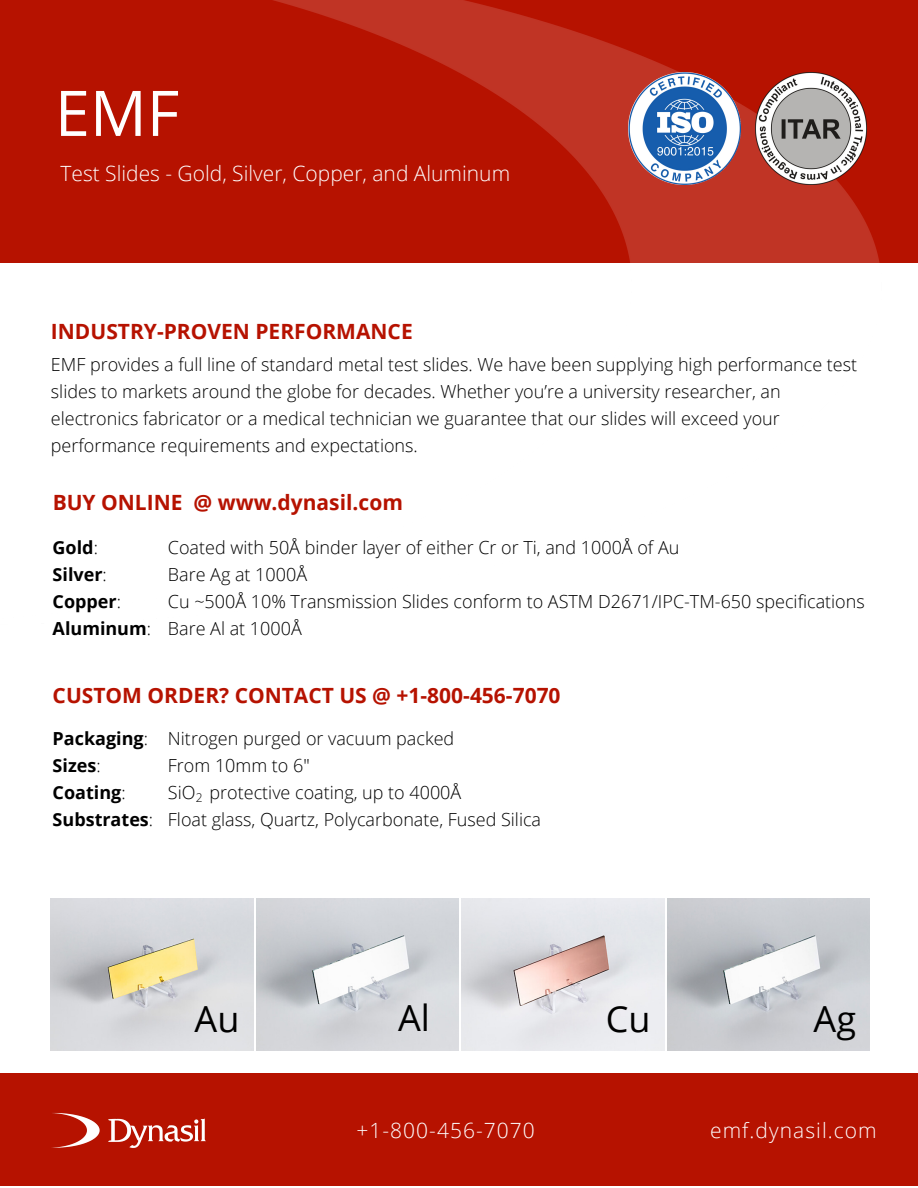
<style>
.page{position:relative;width:918px;height:1188px;background:#fff}
.page>*{position:absolute;margin:0;border:0;box-sizing:border-box;transform-origin:0 0}
.t1{font:63px "Open Sans";color:#fff}
.t2{font:36px "Open Sans";color:#000}
.t3{font:700 21px "Open Sans";color:#b61200}
.t4{font:300 21px "Open Sans";color:#fff}
.t5{font:300 21px "Open Sans";letter-spacing:.05em;color:#fff}
.t6{font:300 18px/27px "Open Sans";color:#000}
.t7{font:700 18px/27px "Open Sans";color:#000}
.t8{font:300 12px "Open Sans";color:#000}
.s1{font-weight:300}
</style>
<div class="page">
<div style="left:0;top:1074px;width:918px;height:112px;background:#b61200"></div>
<img style="left:0;top:0;width:918px;height:263px">
<img style="left:52px;top:1112px;width:154px;height:36px">
<img style="left:628px;top:72px;width:113px;height:113px">
<img style="left:756px;top:72px;width:111px;height:113px">
<img style="left:51px;top:899px;width:202px;height:151px">
<img style="left:256px;top:899px;width:203px;height:151px">
<img style="left:462px;top:899px;width:202px;height:151px">
<img style="left:667px;top:899px;width:203px;height:151px">
<h1 class="t1" style="left:55px;top:69px;width:126px">EMF</h1>
<p class="t4" style="left:61px;top:159px;width:451px">Test Slides - Gold, Silver, Copper, and Aluminum</p>
<p class="t3" style="left:51px;top:316px;width:363px">INDUSTRY-PROVEN PERFORMANCE</p>
<p class="t6" style="left:51px;top:351px;width:808px">EMF provides a full line of standard metal test slides. We have been supplying high performance test slides to markets around the globe for decades. Whether you’re a university researcher, an electronics fabricator or a medical technician we guarantee that our slides will exceed your performance requirements and expectations.</p>
<p class="t3" style="left:53px;top:488px;width:352px">BUY ONLINE @ www.dynasil.com</p>
<p class="t7" style="left:53px;top:533px;width:100px">Gold<span class="s1">:<br></span>Silver<span class="s1">:<br></span>Copper<span class="s1">:<br></span>Aluminum<span class="s1">:</span></p>
<p class="t6" style="left:168px;top:533px;width:698px">Coated with 50Å binder layer of either Cr or Ti, and 1000Å of Au<br>Bare Ag at 1000Å<br>Cu ~500Å 10% Transmission Slides conform to ASTM D2671/IPC-TM-650 specifications Bare Al at 1000Å</p>
<p class="t3" style="left:53px;top:681px;width:509px">CUSTOM ORDER? CONTACT US @ +1-800-456-7070</p>
<p class="t7" style="left:53px;top:724px;width:102px">Packaging<span class="s1">:<br></span>Sizes<span class="s1">:<br></span>Coating<span class="s1">:<br></span>Substrates<span class="s1">:</span></p>
<p class="t6" style="left:168px;top:724px;width:375px">Nitrogen purged or vacuum packed<br>From 10mm to 6"<br>SiO protective coating, up to 4000Å<br>Float glass, Quartz, Polycarbonate, Fused Silica</p>
<p class="t8" style="left:196px;top:789px;width:8px">2</p>
<h2 class="t2" style="left:195px;top:993px;width:46px">Au</h2>
<h2 class="t2" style="left:398px;top:993px;width:33px">Al</h2>
<h2 class="t2" style="left:606px;top:993px;width:46px">Cu</h2>
<h2 class="t2" style="left:814px;top:993px;width:44px">Ag</h2>
<p class="t5" style="left:356px;top:1115px;width:180px">+1-800-456-7070</p>
<p class="t5" style="left:710px;top:1115px;width:168px">emf.dynasil.com</p>
</div>
